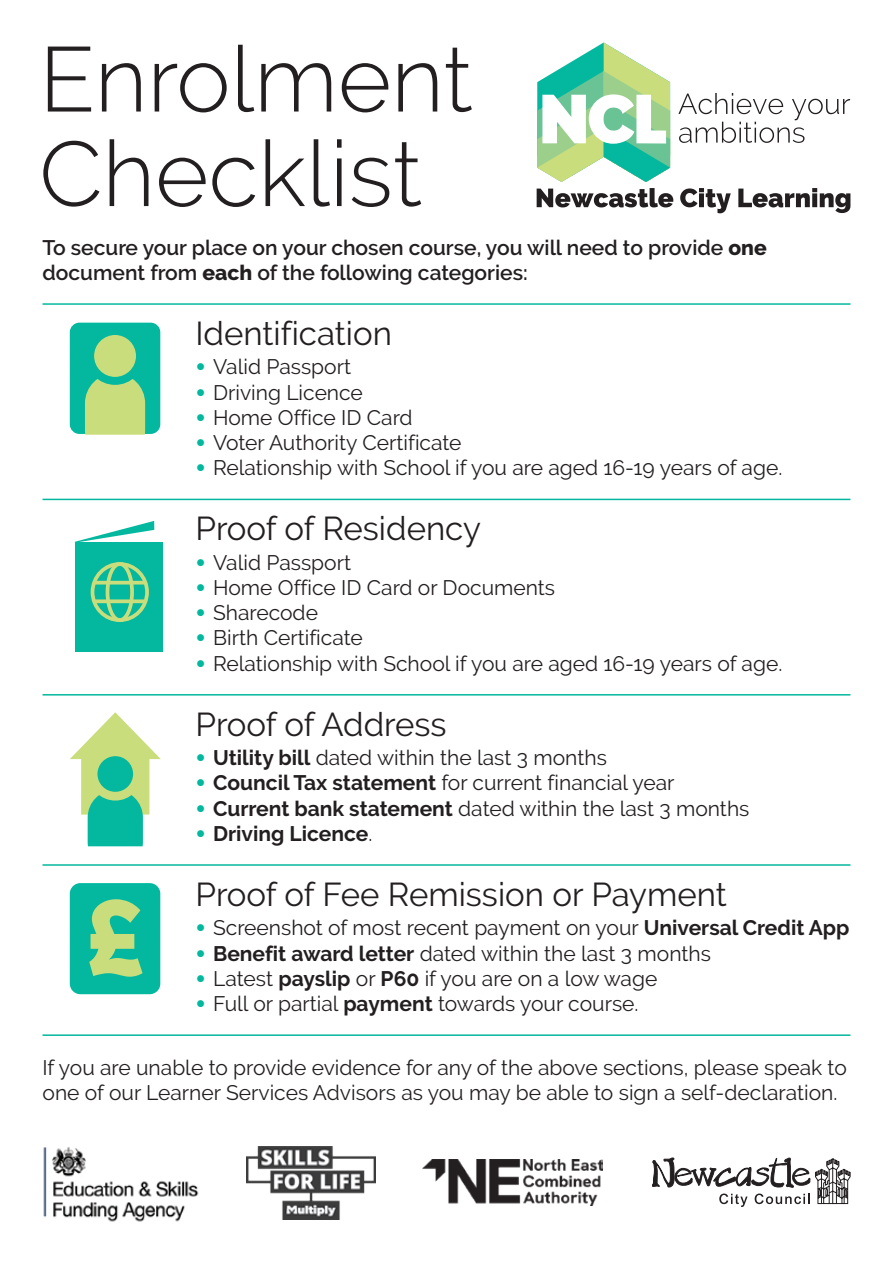
<style>
.page{position:relative;width:893px;height:1263px;background:#fff}
.page>*{position:absolute;margin:0;border:0;box-sizing:border-box;transform-origin:0 0}
.t1{font:300 91.5px/94.5px "Raleway";color:#231f20}
.t2{font:33px "Raleway";color:#231f20}
.t3{font:21px/25.2px "Raleway";color:#231f20}
.t4{font:600 21px/25.2px "Raleway";color:#231f20}
.t5{font:700 21px "Raleway";color:#231f20}
.s1{font-weight:800}
.s2{font-family:"Arial";font-weight:900;color:#03b89e}
.s3{font-weight:700}
.s4{font-weight:400}
</style>
<div class="page">
<hr style="left:43px;top:303px;width:807px;height:2px;background:#03b89e">
<hr style="left:43px;top:499px;width:807px;height:1px;background:#03b89e">
<hr style="left:43px;top:694px;width:807px;height:1px;background:#03b89e">
<hr style="left:43px;top:864px;width:807px;height:2px;background:#03b89e">
<hr style="left:43px;top:1034px;width:807px;height:2px;background:#03b89e">
<div style="left:70px;top:323px;width:90px;height:111px;background:#03b89e;border-radius:10px"></div>
<svg style="left:85px;top:379px;width:60px;height:56px;background:#bedb7f"></svg>
<svg style="left:90px;top:331px;width:50px;height:50px;background:#add781"></svg>
<div style="left:86px;top:327px;width:58px;height:58px;border:8px solid #03b89e;border-radius:50%"></div>
<svg style="left:75px;top:521px;width:80px;height:21px"></svg>
<div style="left:75px;top:542px;width:87px;height:110px;background:#03b89e"></div>
<div style="left:91px;top:562px;width:58px;height:60px;border:4px solid #c9dd7d;border-radius:50%"></div>
<div style="left:106px;top:562px;width:28px;height:60px;border:4px solid #c9dd7d;border-radius:50%"></div>
<hr style="left:94px;top:581px;width:52px;height:3px;background:#c9dd7d">
<svg style="left:94px;top:599px;width:52px;height:4px"></svg>
<svg style="left:70px;top:712px;width:91px;height:134px"></svg>
<svg style="left:93px;top:752px;width:44px;height:44px"></svg>
<div style="left:89px;top:747px;width:53px;height:53px;border:9px solid #c9dd7d;border-radius:50%"></div>
<div style="left:70px;top:883px;width:90px;height:111px;background:#03b89e;border-radius:11px"></div>
<svg style="left:89px;top:899px;width:54px;height:78px"></svg>
<svg style="left:537px;top:43px;width:133px;height:139px"></svg>
<svg style="left:678px;top:93px;width:172px;height:50px"></svg>
<svg style="left:537px;top:188px;width:136px;height:19px"></svg>
<svg style="left:680px;top:188px;width:51px;height:25px"></svg>
<svg style="left:738px;top:188px;width:112px;height:25px"></svg>
<img style="left:43px;top:1147px;width:156px;height:75px">
<img style="left:247px;top:1147px;width:128px;height:73px">
<img style="left:422px;top:1159px;width:181px;height:46px">
<svg style="left:652px;top:1158px;width:198px;height:49px"></svg>
<h1 class="t1" style="left:39px;top:32px;width:435px">Enrolment<br>Checklist</h1>
<p class="t4" style="left:43px;top:235px;width:726px">To secure your place on your chosen course, you will need to provide <span class="s1">one </span>document from <span class="s1">each</span> of the following categories:</p>
<h2 class="t2" style="left:196px;top:314px;width:198px">Identification</h2>
<p class="t3" style="left:196px;top:354px;width:157px"><span class="s2">•</span> Valid Passport</p>
<p class="t3" style="left:196px;top:380px;width:169px"><span class="s2">•</span> Driving Licence</p>
<p class="t3" style="left:196px;top:405px;width:218px"><span class="s2">•</span> Home Office ID Card</p>
<p class="t3" style="left:196px;top:430px;width:267px"><span class="s2">•</span> Voter Authority Certificate</p>
<p class="t3" style="left:196px;top:455px;width:588px"><span class="s2">•</span> Relationship with School if you are aged 16-19 years of age.</p>
<h2 class="t2" style="left:196px;top:509px;width:287px">Proof of Residency</h2>
<p class="t3" style="left:196px;top:550px;width:157px"><span class="s2">•</span> Valid Passport</p>
<p class="t3" style="left:196px;top:575px;width:361px"><span class="s2">•</span> Home Office ID Card or Documents</p>
<p class="t3" style="left:196px;top:600px;width:124px"><span class="s2">•</span> Sharecode</p>
<p class="t3" style="left:196px;top:625px;width:169px"><span class="s2">•</span> Birth Certificate</p>
<p class="t3" style="left:196px;top:651px;width:588px"><span class="s2">•</span> Relationship with School if you are aged 16-19 years of age.</p>
<h2 class="t2" style="left:196px;top:705px;width:252px">Proof of Address</h2>
<p class="t3" style="left:196px;top:745px;width:413px"><span class="s2">•</span> <span class="s3">Utility bill</span> dated within the last 3 months</p>
<p class="t3" style="left:196px;top:770px;width:480px"><span class="s2">•</span> <span class="s3">Council Tax statement</span> for current financial year</p>
<p class="t3" style="left:196px;top:795px;width:555px"><span class="s2">•</span> <span class="s3">Current bank statement</span> dated within the last 3 months</p>
<p class="t5" style="left:196px;top:821px;width:178px"><span class="s2">•</span> Driving Licence<span class="s4">.</span></p>
<h2 class="t2" style="left:196px;top:875px;width:533px">Proof of Fee Remission or Payment</h2>
<p class="t3" style="left:196px;top:915px;width:655px"><span class="s2">•</span> Screenshot of most recent payment on your <span class="s3">Universal Credit App</span></p>
<p class="t3" style="left:196px;top:940px;width:517px"><span class="s2">•</span> <span class="s3">Benefit award letter</span> dated within the last 3 months</p>
<p class="t3" style="left:196px;top:966px;width:463px"><span class="s2">•</span> Latest <span class="s3">payslip</span> or <span class="s3">P60</span> if you are on a low wage</p>
<p class="t3" style="left:196px;top:991px;width:444px"><span class="s2">•</span> Full or partial <span class="s3">payment</span> towards your course.</p>
<p class="t3" style="left:43px;top:1055px;width:806px">If you are unable to provide evidence for any of the above sections, please speak to one of our Learner Services Advisors as you may be able to sign a self-declaration.</p>
</div>
